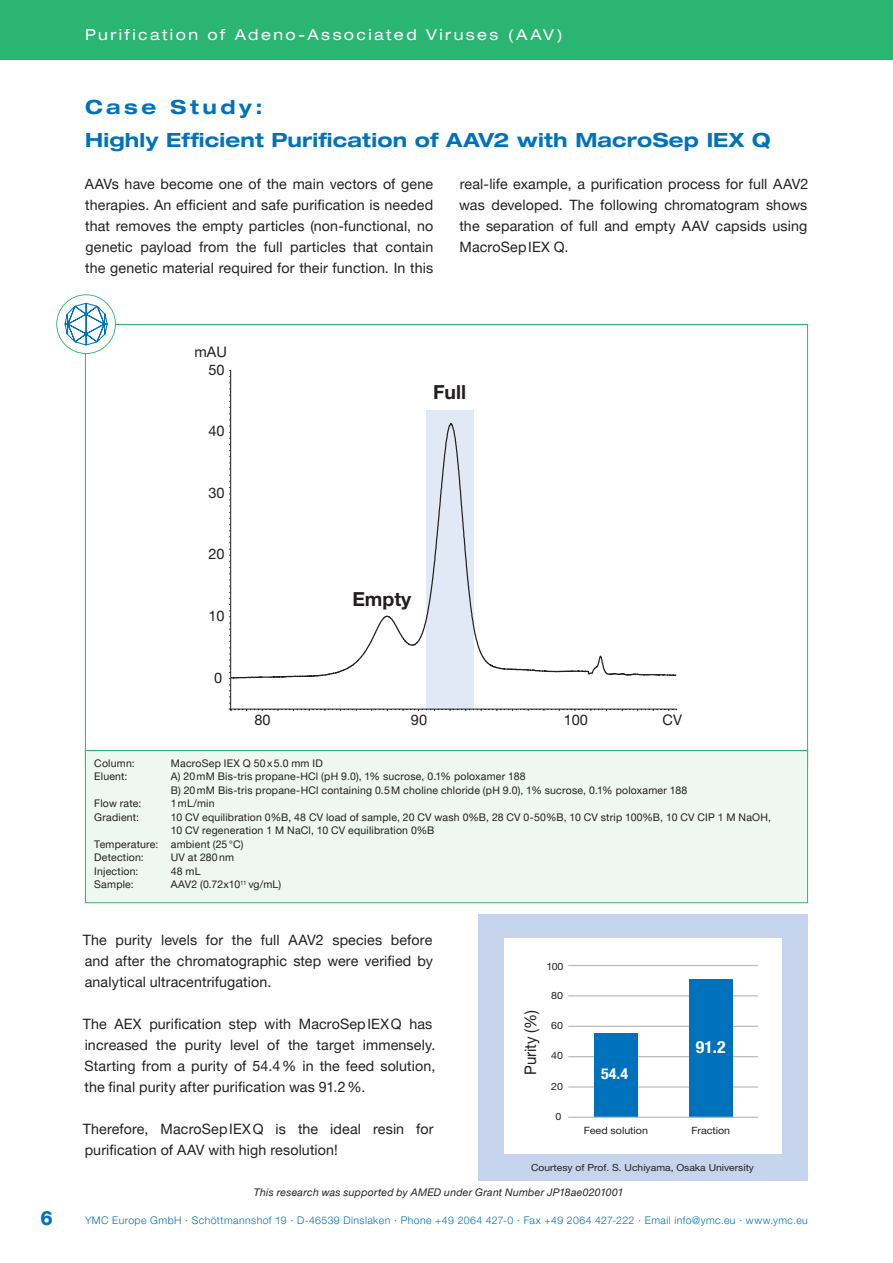
<style>
.page{position:relative;width:893px;height:1263px;background:#fff}
.page>*{position:absolute;margin:0;border:0;box-sizing:border-box;transform-origin:0 0}
.t1{font:700 expanded 19.5px/33px "Helvetica Neue LT Pro";letter-spacing:.015em;color:#0072bc}
.t2{font:800 19.5px "Helvetica Neue LT Pro";color:#0072bc}
.t3{font:700 19.35px "Helvetica Neue LT Pro";color:#231f20}
.t4{font:700 condensed 16.8px "Helvetica Neue LT Pro";color:#fff;scale:1.06 1}
.t5{font:16.05px "Helvetica Neue LT Pro";color:#231f20;scale:.94 1}
.t6{font:expanded 15px "Helvetica Neue LT Pro";letter-spacing:.16em;color:#fff}
.t7{font:700 condensed 15px "Helvetica Neue LT Pro";color:#fff;scale:1.06 1}
.t8{font:14.55px "Helvetica Neue LT Pro";letter-spacing:-.005em;color:#231f20}
.t9{font:14.25px/21px "Helvetica Neue LT Pro";letter-spacing:.01em;color:#231f20;text-align:justify}
.t10{font:700 12.9px "Helvetica Neue LT Pro";color:#231f20;scale:1.06 1}
.t11{font:10.5px/13.5px "Helvetica Neue LT Pro";letter-spacing:.02em;color:#231f20}
.t12{font:300 10.5px "Helvetica Neue LT Pro";letter-spacing:.04em;color:#0072bc}
.t13{font:italic 10.5px "Helvetica Neue LT Pro";letter-spacing:.02em;color:#231f20}
.t14{font:10.5px "Helvetica Neue LT Pro";color:#231f20}
.t15{font:10.05px "Helvetica Neue LT Pro";letter-spacing:-.005em;color:#231f20;scale:1.06 1}
.t16{font:9.75px "Helvetica Neue LT Pro";color:#231f20;scale:1.06 1}
</style>
<div class="page">
<div style="left:0;top:0;width:893px;height:60px;background:#2bb572"></div>
<div style="left:426px;top:411px;width:48px;height:298px;background:#e1e9f6"></div>
<svg style="left:229px;top:506px;width:1px;height:37px"></svg>
<svg style="left:229px;top:666px;width:448px;height:45px"></svg>
<svg style="left:229px;top:370px;width:2px;height:130px"></svg>
<svg style="left:230px;top:421px;width:447px;height:261px"></svg>
<div style="left:478px;top:914px;width:329px;height:267px;background:#c6d5ed"></div>
<div style="left:504px;top:938px;width:278px;height:216px;background:#fff"></div>
<hr style="left:568px;top:1086px;width:190px;height:2px;background:#bcbdc0">
<hr style="left:568px;top:1056px;width:190px;height:1px;background:#bcbdc0">
<hr style="left:568px;top:1026px;width:190px;height:1px;background:#bcbdc0">
<hr style="left:568px;top:995px;width:190px;height:1px;background:#bcbdc0">
<hr style="left:568px;top:965px;width:190px;height:1px;background:#bcbdc0">
<div style="left:594px;top:1033px;width:44px;height:83px;background:#0072bc"></div>
<div style="left:689px;top:979px;width:43px;height:138px;background:#0072bc"></div>
<hr style="left:568px;top:1117px;width:190px;height:1px;background:#bcbdc0">
<svg style="left:56px;top:294px;width:60px;height:60px"></svg>
<div style="left:57px;top:295px;width:58px;height:58px;background:#fff;border-radius:50%"></div>
<svg style="left:64px;top:303px;width:44px;height:43px"></svg>
<div style="left:85px;top:750px;width:722px;height:153px;background:#eef7f1"></div>
<div style="left:85px;top:750px;width:723px;height:153px;border:1px solid #2bb572"></div>
<p class="t6" style="left:85px;top:26px;width:479px">Purification of Adeno-Associated Viruses (AAV)</p>
<h1 class="t1" style="left:85px;top:90px;width:687px">Case Study:<br>Highly Efficient Purification of AAV2 with MacroSep IEX Q</h1>
<p class="t9" style="left:85px;top:173px;width:350px">AAVs have become one of the main vectors of gene therapies. An efficient and safe purification is needed that removes the empty particles (non-functional, no genetic payload from the full particles that contain the genetic material required for their function. In this</p>
<p class="t9" style="left:459px;top:173px;width:351px">real-life example, a purification process for full AAV2 was developed. The following chromatogram shows the separation of full and empty AAV capsids using MacroSepIEX Q.</p>
<p class="t8" style="left:195px;top:343px;width:34px">mAU</p>
<p class="t8" style="left:209px;top:361px;width:18px">50</p>
<p class="t8" style="left:209px;top:422px;width:18px">40</p>
<p class="t8" style="left:209px;top:484px;width:18px">30</p>
<p class="t8" style="left:209px;top:545px;width:18px">20</p>
<p class="t8" style="left:209px;top:607px;width:18px">10</p>
<p class="t8" style="left:214px;top:668px;width:10px">0</p>
<h2 class="t3" style="left:433px;top:380px;width:35px">Full</h2>
<h2 class="t3" style="left:352px;top:587px;width:60px">Empty</h2>
<p class="t8" style="left:254px;top:711px;width:18px">80</p>
<p class="t8" style="left:411px;top:711px;width:18px">90</p>
<p class="t8" style="left:564px;top:711px;width:26px">100</p>
<p class="t8" style="left:663px;top:711px;width:21px">CV</p>
<p class="t11" style="left:94px;top:756px;width:42px">Column:</p>
<p class="t11" style="left:171px;top:756px;width:153px">MacroSep IEX Q 50x5.0 mm ID</p>
<p class="t11" style="left:94px;top:770px;width:35px">Eluent:</p>
<p class="t11" style="left:171px;top:770px;width:518px">A) 20mM Bis-tris propane-HCl (pH 9.0), 1% sucrose, 0.1% poloxamer 188<br>B) 20mM Bis-tris propane-HCl containing 0.5M choline chloride (pH 9.0), 1% sucrose, 0.1% poloxamer 188</p>
<p class="t11" style="left:94px;top:797px;width:49px">Flow rate:</p>
<p class="t11" style="left:171px;top:797px;width:45px">1mL/min</p>
<p class="t11" style="left:94px;top:810px;width:46px">Gradient:</p>
<p class="t11" style="left:171px;top:810px;width:602px">10 CV equilibration 0%B, 48 CV load of sample, 20 CV wash 0%B, 28 CV 0-50%B, 10 CV strip 100%B, 10 CV CIP 1 M NaOH,</p>
<p class="t11" style="left:171px;top:824px;width:265px">10 CV regeneration 1 M NaCl, 10 CV equilibration 0%B</p>
<p class="t11" style="left:94px;top:837px;width:151px">Temperature: ambient (25°C)</p>
<p class="t11" style="left:94px;top:851px;width:51px">Detection:</p>
<p class="t11" style="left:171px;top:851px;width:65px">UV at 280nm</p>
<p class="t11" style="left:94px;top:864px;width:46px">Injection:</p>
<p class="t11" style="left:171px;top:864px;width:31px">48 mL</p>
<p class="t11" style="left:94px;top:878px;width:41px">Sample:</p>
<p class="t14" style="left:171px;top:878px;width:112px">AAV2 (0.72x10<sup>11</sup> vg/mL)</p>
<p class="t16" style="left:96px;top:929px;width:23px">mAU</p>
<p class="t9" style="left:83px;top:929px;width:352px">The purity levels for the full AAV2 species before and after the chromatographic step were verified by analytical ultracentrifugation.</p>
<p class="t9" style="left:83px;top:1013px;width:354px;text-align:left">The AEX purification step with MacroSepIEXQ has increased the purity level of the target immensely.<br>Starting from a purity of 54.4% in the feed solution, the final purity after purification was 91.2%.</p>
<p class="t9" style="left:83px;top:1118px;width:352px">Therefore, MacroSepIEXQ is the ideal resin for purification of AAV with high resolution!</p>
<p class="t16" style="left:106px;top:941px;width:12px">50</p>
<p class="t16" style="left:106px;top:982px;width:12px">40</p>
<p class="t16" style="left:106px;top:1023px;width:12px">30</p>
<p class="t16" style="left:106px;top:1064px;width:12px">20</p>
<p class="t10" style="left:264px;top:954px;width:24px">Full</p>
<p class="t16" style="left:110px;top:1146px;width:7px">0</p>
<p class="t15" style="left:547px;top:960px;width:17px">100</p>
<p class="t5" style="left:521px;top:1075px;width:70px;rotate:-90deg">Purity (%)</p>
<p class="t15" style="left:551px;top:989px;width:13px">80</p>
<p class="t15" style="left:551px;top:1019px;width:13px">60</p>
<p class="t15" style="left:551px;top:1049px;width:13px">40</p>
<p class="t15" style="left:551px;top:1080px;width:13px">20</p>
<p class="t15" style="left:556px;top:1110px;width:7px">0</p>
<p class="t7" style="left:601px;top:1065px;width:27px">54.4</p>
<p class="t4" style="left:696px;top:1037px;width:30px">91.2</p>
<p class="t15" style="left:584px;top:1124px;width:62px">Feed solution</p>
<p class="t15" style="left:691px;top:1124px;width:38px">Fraction</p>
<p class="t16" style="left:531px;top:1161px;width:212px">Courtesy of Prof. S. Uchiyama, Osaka University</p>
<p class="t13" style="left:254px;top:1186px;width:371px">This research was supported by AMED under Grant Number JP18ae0201001</p>
<h1 class="t2" style="left:41px;top:1207px;width:14px">6</h1>
<p class="t12" style="left:85px;top:1213px;width:724px">YMC Europe GmbH · Schöttmannshof 19 · D-46539 Dinslaken · Phone +49 2064 427-0 · Fax +49 2064 427-222 · Email info@ymc.eu · www.ymc.eu</p>
</div>
